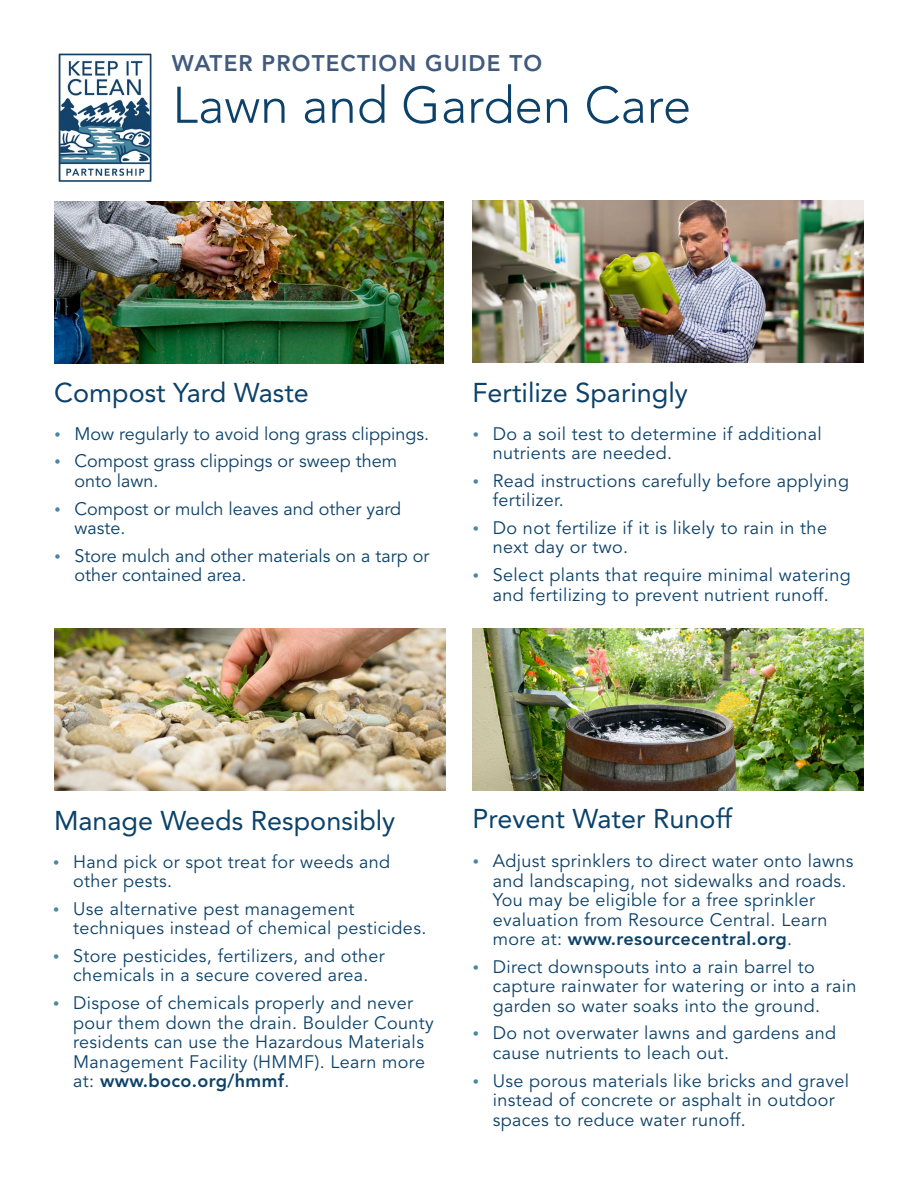
<style>
.page{position:relative;width:918px;height:1188px;background:#fff}
.page>*{position:absolute;margin:0;border:0;box-sizing:border-box;transform-origin:0 0}
.t1{font:300 51px "Avenir LT Pro";color:#0c426a}
.t2{font:27px "Avenir LT Pro";color:#0c426a}
.t3{font:800 22.5px "Avenir LT Pro";letter-spacing:.05em;color:#415a7d}
.t4{font:18px/19.5px "Avenir LT Pro";letter-spacing:.02em;color:#0c426a}
.t5{font:18px/19.5px "Avenir LT Pro";color:#0c426a}
.s1{font-weight:800}
</style>
<div class="page">
<img style="left:58px;top:53px;width:94px;height:129px">
<img style="left:472px;top:629px;width:392px;height:162px">
<img style="left:472px;top:201px;width:392px;height:162px">
<img style="left:54px;top:201px;width:390px;height:162px">
<img style="left:54px;top:629px;width:392px;height:162px">
<p class="t3" style="left:172px;top:50px;width:372px">WATER PROTECTION GUIDE TO</p>
<p class="t1" style="left:172px;top:75px;width:520px">Lawn and Garden Care</p>
<p class="t2" style="left:54px;top:376px;width:256px">Compost Yard Waste</p>
<p class="t5" style="left:74px;top:424px;width:356px">Mow regularly to avoid long grass clippings.</p>
<p class="t5" style="left:74px;top:452px;width:324px">Compost grass clippings or sweep them onto lawn.</p>
<p class="t5" style="left:74px;top:499px;width:328px">Compost or mulch leaves and other yard waste.</p>
<p class="t5" style="left:74px;top:546px;width:356px">Store mulch and other materials on a tarp or other contained area.</p>
<p class="t2" style="left:472px;top:376px;width:217px">Fertilize Sparingly</p>
<p class="t4" style="left:493px;top:424px;width:330px">Do a soil test to determine if additional nutrients are needed.</p>
<p class="t4" style="left:493px;top:471px;width:358px">Read instructions carefully before applying fertilizer.</p>
<p class="t4" style="left:493px;top:518px;width:336px">Do not fertilize if it is likely to rain in the next day or two.</p>
<p class="t4" style="left:493px;top:565px;width:360px">Select plants that require minimal watering and fertilizing to prevent nutrient runoff.</p>
<p class="t2" style="left:54px;top:804px;width:343px">Manage Weeds Responsibly</p>
<p class="t4" style="left:73px;top:852px;width:318px">Hand pick or spot treat for weeds and other pests.</p>
<p class="t4" style="left:73px;top:899px;width:355px">Use alternative pest management techniques instead of chemical pesticides.</p>
<p class="t4" style="left:73px;top:946px;width:313px">Store pesticides, fertilizers, and other chemicals in a secure covered area.</p>
<p class="t4" style="left:73px;top:993px;width:362px">Dispose of chemicals properly and never pour them down the drain. Boulder County residents can use the Hazardous Materials Management Facility (HMMF). Learn more at: <span class="s1">www.boco.org/hmmf</span>.</p>
<p class="t2" style="left:472px;top:803px;width:261px">Prevent Water Runoff</p>
<p class="t4" style="left:493px;top:852px;width:362px">Adjust sprinklers to direct water onto lawns and landscaping, not sidewalks and roads.<br>You may be eligible for a free sprinkler evaluation from Resource Central. Learn more at: <span class="s1">www.resourcecentral.org</span>.</p>
<p class="t4" style="left:493px;top:957px;width:365px">Direct downspouts into a rain barrel to capture rainwater for watering or into a rain garden so water soaks into the ground.</p>
<p class="t4" style="left:493px;top:1024px;width:345px">Do not overwater lawns and gardens and cause nutrients to leach out.</p>
<p class="t4" style="left:493px;top:1071px;width:358px">Use porous materials like bricks and gravel instead of concrete or asphalt in outdoor spaces to reduce water runoff.</p>
</div>
